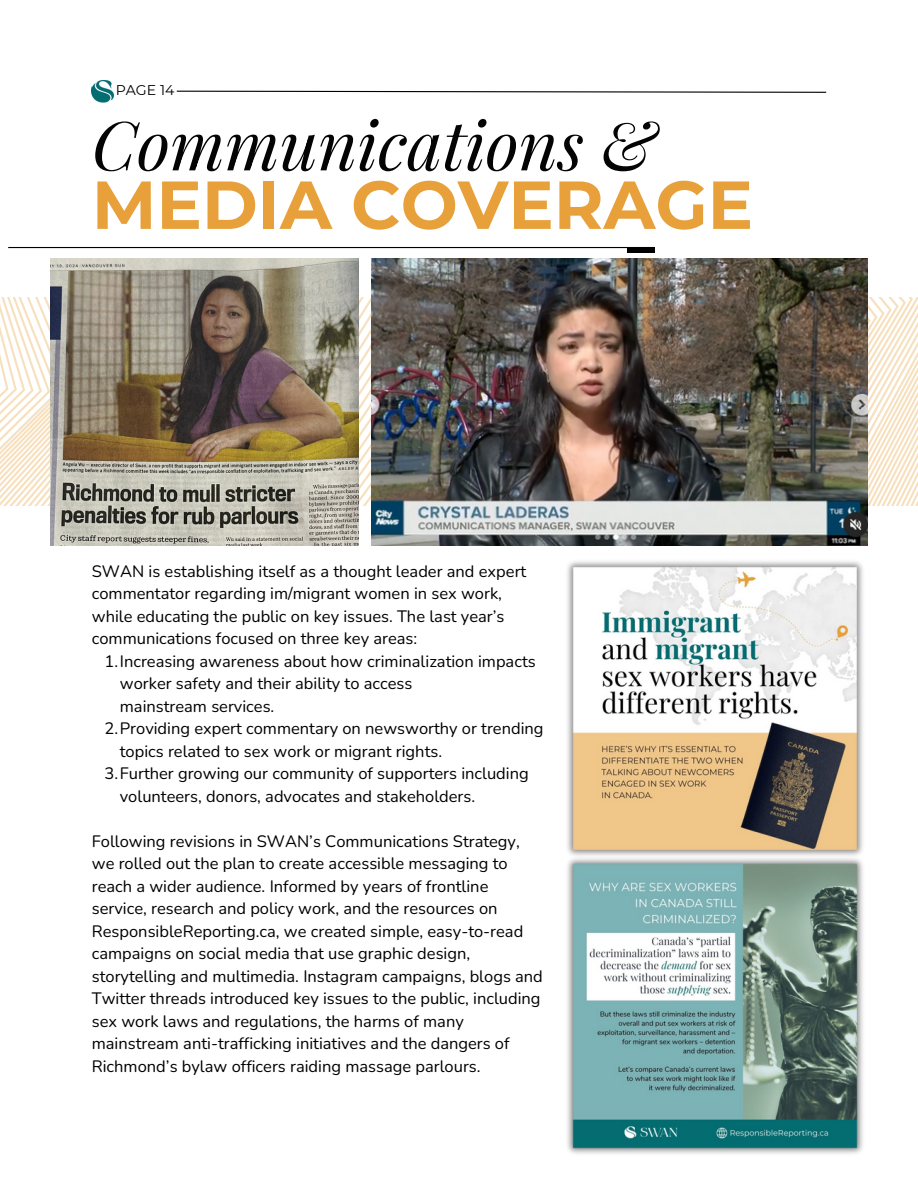
<style>
.page{position:relative;width:918px;height:1188px;background:#fff}
.page>*{position:absolute;margin:0;border:0;box-sizing:border-box;transform-origin:0 0}
.t1{font:italic 67.8px "Playfair Display";color:#040404}
.t2{font:700 67.8px "Montserrat";color:#e8a13a}
.t3{font:16.5px/22.5px "Nunito";color:#000}
.t4{font:14.1px "Montserrat";color:#000}
</style>
<div class="page">
<img style="left:92px;top:81px;width:21px;height:22px">
<svg style="left:176px;top:90px;width:651px;height:3px"></svg>
<hr style="left:8px;top:247px;width:646px;height:1px;background:#000">
<div style="left:627px;top:247px;width:27px;height:5px;background:#000"></div>
<svg style="left:5px;top:297px;width:9px;height:209px"></svg>
<svg style="left:14px;top:297px;width:8px;height:209px"></svg>
<svg style="left:22px;top:297px;width:9px;height:209px"></svg>
<svg style="left:31px;top:297px;width:9px;height:209px"></svg>
<svg style="left:40px;top:297px;width:8px;height:209px"></svg>
<svg style="left:360px;top:297px;width:6px;height:209px"></svg>
<svg style="left:867px;top:297px;width:51px;height:209px"></svg>
<img style="left:371px;top:258px;width:496px;height:287px">
<img style="left:50px;top:258px;width:309px;height:287px">
<img style="left:567px;top:561px;width:296px;height:292px">
<img style="left:567px;top:853px;width:296px;height:301px">
<p class="t4" style="left:116px;top:81px;width:60px">PAGE 14</p>
<p class="t1" style="left:92px;top:97px;width:566px">Communications &amp;</p>
<h3 class="t2" style="left:92px;top:163px;width:663px">MEDIA COVERAGE</h3>
<p class="t3" style="left:92px;top:560px;width:436px">SWAN is establishing itself as a thought leader and expert commentator regarding im/migrant women in sex work, while educating the public on key issues. The last year’s communications focused on three key areas:</p>
<p class="t3" style="left:120px;top:650px;width:417px;text-indent:-15px">1.Increasing awareness about how criminalization impacts worker safety and their ability to access<br>mainstream services.</p>
<p class="t3" style="left:120px;top:718px;width:425px;text-indent:-15px">2.Providing expert commentary on newsworthy or trending topics related to sex work or migrant rights.</p>
<h3 class="t3" style="left:120px;top:763px;width:410px;text-indent:-15px">3.Further growing our community of supporters including volunteers, donors, advocates and stakeholders.</h3>
<p class="t3" style="left:92px;top:830px;width:453px">Following revisions in SWAN’s Communications Strategy, we rolled out the plan to create accessible messaging to reach a wider audience. Informed by years of frontline service, research and policy work, and the resources on ResponsibleReporting.ca, we created simple, easy-to-read campaigns on social media that use graphic design, storytelling and multimedia. Instagram campaigns, blogs and Twitter threads introduced key issues to the public, including sex work laws and regulations, the harms of many mainstream anti-trafficking initiatives and the dangers of Richmond’s bylaw officers raiding massage parlours.</p>
</div>
